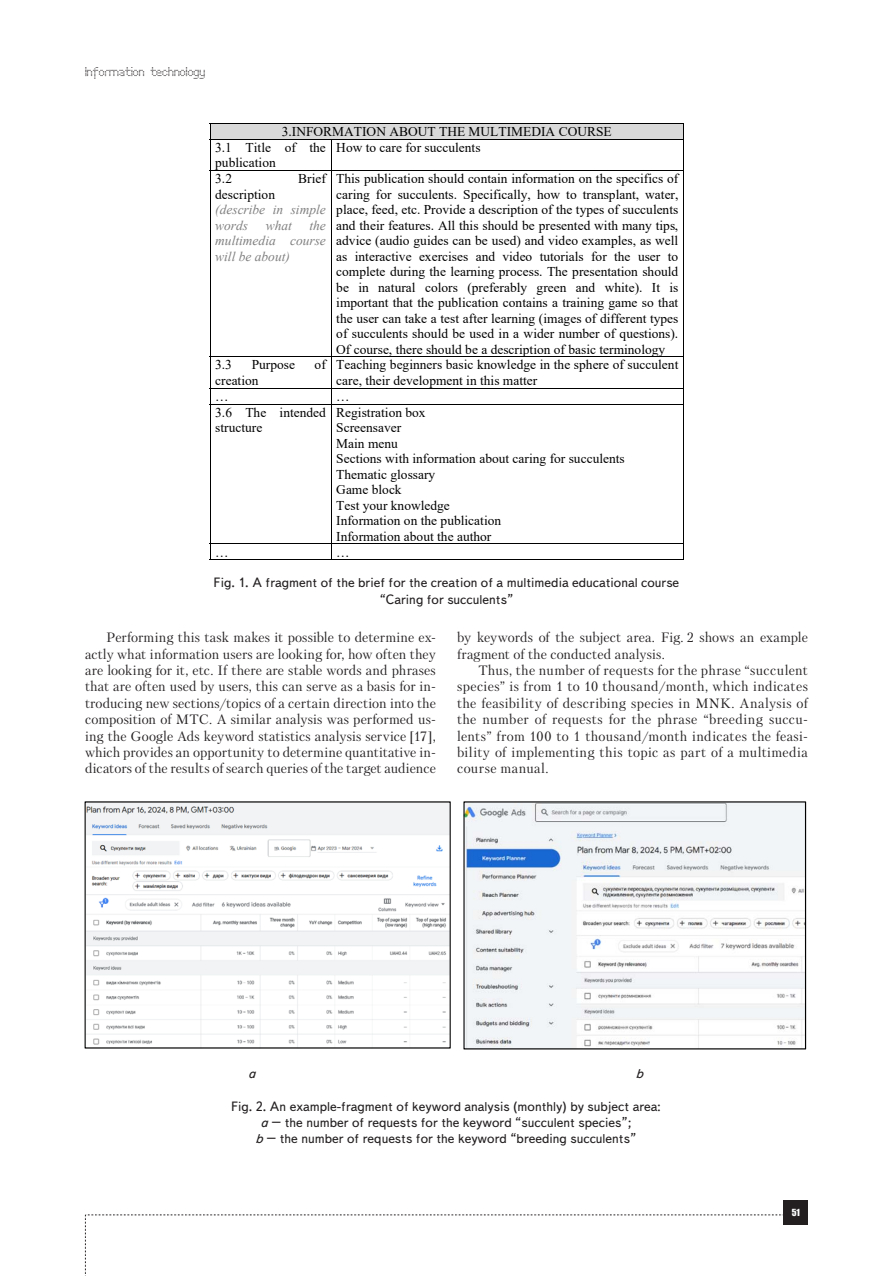
<style>
.page{position:relative;width:893px;height:1276px;background:#fff}
.page>*{position:absolute;margin:0;border:0;box-sizing:border-box;transform-origin:0 0}
.t1{font:13.5px/15.5px "Times New Roman";color:#000}
.Text__англ{font:13.5px/16.4px "Petersburg C";letter-spacing:.01em;color:#231f20;text-align:justify}
.Рисунок{font:13.5px/16.2px "Text Book C";color:#231f20;text-align:center}
.t2{font:italic 13.5px/15.5px "Times New Roman";color:#808080}
.Рисунок-2{font:italic 13.5px "Text Book C";color:#231f20}
.t3{font:12px "Perfo";letter-spacing:.015em;color:#231f20}
.t4{font:9px "Impact";color:#fff}
.s1{font-style:normal;color:#000}
.s2{font-style:italic}
</style>
<div class="page">
<svg style="left:85px;top:1214px;width:699px;height:62px"></svg>
<div style="left:784px;top:1200px;width:24px;height:24px;background:#231f20"></div>
<div style="left:210px;top:123px;width:474px;height:16px;background:#d9d9d9"></div>
<hr style="left:210px;top:139px;width:474px;height:1px;background:#000">
<hr style="left:210px;top:139px;width:1px;height:31px;background:#000">
<hr style="left:331px;top:139px;width:1px;height:31px;background:#000">
<hr style="left:683px;top:139px;width:1px;height:31px;background:#000">
<hr style="left:210px;top:170px;width:474px;height:1px;background:#000">
<hr style="left:210px;top:171px;width:1px;height:185px;background:#000">
<hr style="left:331px;top:171px;width:1px;height:185px;background:#000">
<hr style="left:683px;top:171px;width:1px;height:185px;background:#000">
<hr style="left:210px;top:356px;width:474px;height:1px;background:#000">
<hr style="left:210px;top:357px;width:1px;height:31px;background:#000">
<hr style="left:331px;top:357px;width:1px;height:31px;background:#000">
<hr style="left:683px;top:357px;width:1px;height:31px;background:#000">
<hr style="left:210px;top:388px;width:474px;height:1px;background:#000">
<svg style="left:210px;top:389px;width:1px;height:15px"></svg>
<svg style="left:331px;top:389px;width:1px;height:15px"></svg>
<svg style="left:683px;top:389px;width:1px;height:15px"></svg>
<hr style="left:210px;top:404px;width:474px;height:1px;background:#000">
<hr style="left:210px;top:404px;width:1px;height:140px;background:#000">
<hr style="left:331px;top:404px;width:1px;height:140px;background:#000">
<hr style="left:683px;top:404px;width:1px;height:140px;background:#000">
<hr style="left:210px;top:544px;width:474px;height:1px;background:#000">
<svg style="left:210px;top:545px;width:1px;height:14px"></svg>
<hr style="left:210px;top:559px;width:121px;height:1px;background:#000">
<svg style="left:331px;top:545px;width:1px;height:14px"></svg>
<hr style="left:331px;top:559px;width:352px;height:1px;background:#000">
<svg style="left:683px;top:545px;width:1px;height:15px"></svg>
<svg style="left:85px;top:801px;width:366px;height:247px"></svg>
<svg style="left:463px;top:801px;width:343px;height:248px;fill:#f1f5f8"></svg>
<p class="t3" style="left:85px;top:65px;width:122px">Information technology</p>
<p class="t1" style="left:215px;top:123px;width:398px;text-indent:67px">3.INFORMATION ABOUT THE MULTIMEDIA COURSE<br>3.1 Title of the<br>publication</p>
<p class="t1" style="left:336px;top:139px;width:146px">How to care for succulents</p>
<p class="t1" style="left:215px;top:170px;width:18px">3.2</p>
<p class="t1" style="left:298px;top:170px;width:29px">Brief</p>
<p class="t2" style="left:215px;top:186px;width:112px"><span class="s1">description </span>(describe in simple words</p>
<p class="t2" style="left:215px;top:217px;width:112px;text-align:justify;text-indent:94px">the multimedia course will be about)</p>
<p class="t2" style="left:266px;top:217px;width:28px">what</p>
<p class="t1" style="left:215px;top:357px;width:18px">3.3</p>
<p class="t1" style="left:252px;top:357px;width:45px">Purpose</p>
<p class="t1" style="left:315px;top:357px;width:13px">of</p>
<p class="t1" style="left:215px;top:372px;width:45px">creation</p>
<p class="t1" style="left:336px;top:171px;width:344px;text-align:justify">This publication should contain information on the specifics of caring for succulents. Specifically, how to transplant, water, place, feed, etc. Provide a description of the types of succulents and their features. All this should be presented with many tips, advice (audio guides can be used) and video examples, as well as interactive exercises and video tutorials for the user to complete during the learning process. The presentation should be in natural colors (preferably green and white). It is important that the publication contains a training game so that the user can take a test after learning (images of different types of succulents should be used in a wider number of questions).<br>Of course, there should be a description of basic terminology</p>
<p class="t1" style="left:336px;top:357px;width:344px">Teaching beginners basic knowledge in the sphere of succulent care, their development in this matter</p>
<p class="t1" style="left:215px;top:388px;width:15px">…</p>
<p class="t1" style="left:336px;top:388px;width:15px">…</p>
<p class="t1" style="left:215px;top:404px;width:112px">3.6 The intended structure</p>
<p class="t1" style="left:336px;top:404px;width:290px">Registration box<br>Screensaver<br>Main menu<br>Sections with information about caring for succulents<br>Thematic glossary<br>Game block<br>Test your knowledge<br>Information on the publication<br>Information about the author</p>
<p class="t1" style="left:215px;top:544px;width:15px">…</p>
<p class="t1" style="left:336px;top:544px;width:15px">…</p>
<p class="Рисунок" style="left:214px;top:575px;width:467px">Fig. 1. A fragment of the brief for the creation of a multimedia educational course “Caring for succulents”</p>
<p class="Text__англ" style="left:85px;top:629px;width:352px;text-indent:21px">Performing this task makes it possible to determine ex&shy;actly what information users are looking for, how often they are looking for it, etc. If there are stable words and phrases that are often used by users, this can serve as a basis for in&shy;troducing new sections/topics of a certain direction into the composition of MTC. A similar analysis was performed us&shy;ing the Google Ads keyword statistics analysis service [17], which provides an opportunity to determine quantitative in&shy;dicators of the results of search queries of the target audience</p>
<p class="Text__англ" style="left:457px;top:629px;width:352px">by keywords of the subject area. Fig. 2 shows an example fragment of the conducted analysis.</p>
<p class="Text__англ" style="left:457px;top:662px;width:352px;text-indent:21px">Thus, the number of requests for the phrase “succulent species” is from 1 to 10 thousand/month, which indicates the feasibility of describing species in MNK. Analysis of the number of requests for the phrase “breeding succu&shy;lents” from 100 to 1 thousand/month indicates the feasi&shy;bility of implementing this topic as part of a multimedia course manual.</p>
<p class="Рисунок-2" style="left:248px;top:1066px;width:9px">a</p>
<p class="Рисунок-2" style="left:636px;top:1066px;width:9px">b</p>
<p class="Рисунок" style="left:231px;top:1098px;width:431px">Fig. 2. An example-fragment of keyword analysis (monthly) by subject area: <span class="s2">а</span> – the number of requests for the keyword “succulent species”;<br><span class="s2">b</span> – the number of requests for the keyword “breeding succulents”</p>
<p class="t4" style="left:792px;top:1205px;width:9px">51</p>
</div>
